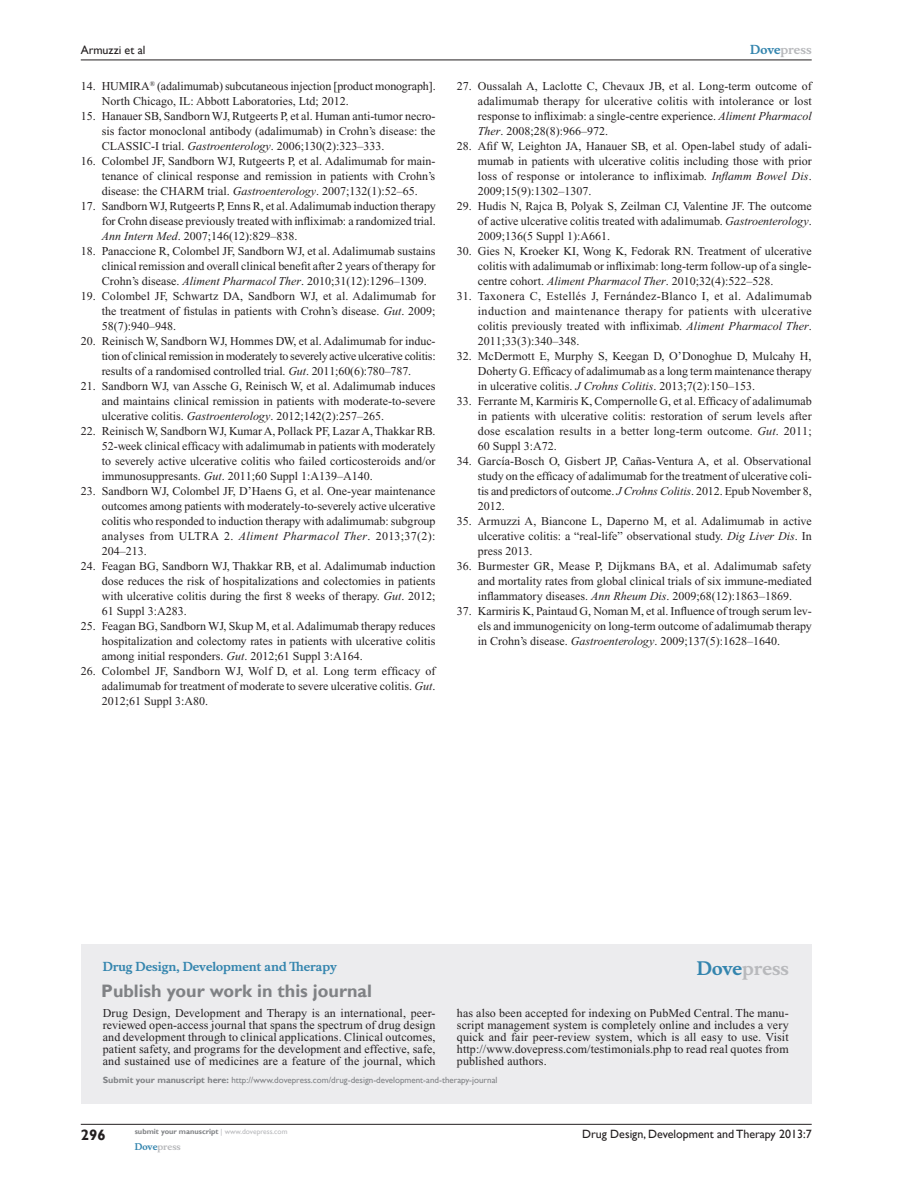
<style>
.page{position:relative;width:918px;height:1188px;background:#fff}
.page>*{position:absolute;margin:0;border:0;box-sizing:border-box;transform-origin:0 0}
.PromBx-H1{font:700 18px "Gill Sans";color:#808285}
.PromBx-Brand{font:700 18px "Musee";color:#b8b9bc}
.t1{font:700 15px "Gill Sans";color:#231f20}
.RefNL2{font:12px/15px "Times New Roman";color:#231f20;text-align:justify}
.PromBx-Tx{font:12px/12px "Times New Roman";letter-spacing:.01em;color:#231f20;text-align:justify}
.t2{font:12px "Gill Sans";color:#231f20}
.PromBx-JrnlName{font:700 12px "Musee";color:#3485ae}
.t3{font:700 12px "Musee";color:#b8b9bc}
.PromBx-SubmitMssWebA{font:9px "Gill Sans";color:#808285}
.t4{font:700 9px "Musee";color:#b8b9bc}
.t5{font:700 7.5px "Gill Sans";color:#808285}
.s1{font-style:italic}
.s2{color:#3485ae}
.s3{font-weight:700}
.s4{font-weight:400;color:#b8b9bc}
</style>
<div class="page">
<div style="left:81px;top:944px;width:731px;height:159px;background:#ececee"></div>
<hr style="left:81px;top:1124px;width:731px;height:1px;background:#231f20">
<hr style="left:81px;top:60px;width:731px;height:1px;background:#231f20">
<p class="t2" style="left:81px;top:43px;width:66px">Armuzzi et al</p>
<p class="RefNL2" style="left:102px;top:79px;width:335px;text-indent:-21px">14. HUMIRA<sup>®</sup> (adalimumab) subcutaneous injection [product monograph].<br>North Chicago, IL: Abbott Laboratories, Ltd; 2012.</p>
<p class="RefNL2" style="left:102px;top:109px;width:335px;text-indent:-21px">15. Hanauer SB, Sandborn WJ, Rutgeerts P, et al. Human anti-tumor necro&shy;sis factor monoclonal antibody (adalimumab) in Crohn’s disease: the CLASSIC-I trial. <span class="s1">Gastroenterology</span>. 2006;130(2):323–333.</p>
<p class="RefNL2" style="left:102px;top:154px;width:335px;text-indent:-21px">16. Colombel JF, Sandborn WJ, Rutgeerts P, et al. Adalimumab for main&shy;tenance of clinical response and remission in patients with Crohn’s disease: the CHARM trial. <span class="s1">Gastroenterology</span>. 2007;132(1):52–65.</p>
<p class="RefNL2" style="left:102px;top:199px;width:335px;text-indent:-21px">17. Sandborn WJ, Rutgeerts P, Enns R, et al. Adalimumab induction therapy for Crohn disease previously treated with infliximab: a randomized trial.<br><span class="s1">Ann Intern Med</span>. 2007;146(12):829–838.</p>
<p class="RefNL2" style="left:102px;top:244px;width:335px;text-indent:-21px">18. Panaccione R, Colombel JF, Sandborn WJ, et al. Adalimumab sustains clinical remission and overall clinical benefit after 2 years of therapy for Crohn’s disease. <span class="s1">Aliment Pharmacol Ther</span>. 2010;31(12):1296–1309.</p>
<p class="RefNL2" style="left:102px;top:289px;width:335px;text-indent:-21px">19. Colombel JF, Schwartz DA, Sandborn WJ, et al. Adalimumab for the treatment of fistulas in patients with Crohn’s disease. <span class="s1">Gut</span>. 2009; 58(7):940–948.</p>
<p class="RefNL2" style="left:102px;top:334px;width:335px;text-indent:-21px">20. Reinisch W, Sandborn WJ, Hommes DW, et al. Adalimumab for induc&shy;tion of clinical remission in moderately to severely active ulcerative colitis: results of a randomised controlled trial. <span class="s1">Gut</span>. 2011;60(6):780–787.</p>
<p class="RefNL2" style="left:102px;top:379px;width:335px;text-indent:-21px">21. Sandborn WJ, van Assche G, Reinisch W, et al. Adalimumab induces and maintains clinical remission in patients with moderate-to-severe ulcerative colitis. <span class="s1">Gastroenterology</span>. 2012;142(2):257–265.</p>
<p class="RefNL2" style="left:102px;top:424px;width:335px;text-indent:-21px">22. Reinisch W, Sandborn WJ, Kumar A, Pollack PF, Lazar A, Thakkar RB.<br>52-week clinical efficacy with adalimumab in patients with moderately to severely active ulcerative colitis who failed corticosteroids and/or immunosuppresants. <span class="s1">Gut</span>. 2011;60 Suppl 1:A139–A140.</p>
<p class="RefNL2" style="left:102px;top:484px;width:335px;text-indent:-21px">23. Sandborn WJ, Colombel JF, D’Haens G, et al. One-year maintenance outcomes among patients with moderately-to-severely active ulcerative colitis who responded to induction therapy with adalimumab: subgroup analyses from ULTRA 2. <span class="s1">Aliment Pharmacol Ther</span>. 2013;37(2):<br>204–213.</p>
<p class="RefNL2" style="left:102px;top:559px;width:335px;text-indent:-21px">24. Feagan BG, Sandborn WJ, Thakkar RB, et al. Adalimumab induction dose reduces the risk of hospitalizations and colectomies in patients with ulcerative colitis during the first 8 weeks of therapy. <span class="s1">Gut</span>. 2012; 61 Suppl 3:A283.</p>
<p class="RefNL2" style="left:102px;top:619px;width:335px;text-indent:-21px">25. Feagan BG, Sandborn WJ, Skup M, et al. Adalimumab therapy reduces hospitalization and colectomy rates in patients with ulcerative colitis among initial responders. <span class="s1">Gut</span>. 2012;61 Suppl 3:A164.</p>
<p class="RefNL2" style="left:102px;top:664px;width:335px;text-indent:-21px">26. Colombel JF, Sandborn WJ, Wolf D, et al. Long term efficacy of adalimumab for treatment of moderate to severe ulcerative colitis. <span class="s1">Gut</span>.<br>2012;61 Suppl 3:A80.</p>
<p class="t3" style="left:750px;top:43px;width:63px"><span class="s2">Dove</span>press</p>
<p class="RefNL2" style="left:478px;top:79px;width:336px;text-indent:-21px">27. Oussalah A, Laclotte C, Chevaux JB, et al. Long-term outcome of adalimumab therapy for ulcerative colitis with intolerance or lost response to infliximab: a single-centre experience. <span class="s1">Aliment Pharmacol Ther</span>. 2008;28(8):966–972.</p>
<p class="RefNL2" style="left:478px;top:139px;width:335px;text-indent:-21px">28. Afif W, Leighton JA, Hanauer SB, et al. Open-label study of adali&shy;mumab in patients with ulcerative colitis including those with prior loss of response or intolerance to infliximab. <span class="s1">Inflamm Bowel Dis</span>.<br>2009;15(9):1302–1307.</p>
<p class="RefNL2" style="left:478px;top:199px;width:335px;text-indent:-21px">29. Hudis N, Rajca B, Polyak S, Zeilman CJ, Valentine JF. The outcome of active ulcerative colitis treated with adalimumab. <span class="s1">Gastroenterology</span>.<br>2009;136(5 Suppl 1):A661.</p>
<p class="RefNL2" style="left:478px;top:244px;width:335px;text-indent:-21px">30. Gies N, Kroeker KI, Wong K, Fedorak RN. Treatment of ulcerative colitis with adalimumab or infliximab: long-term follow-up of a single&shy;centre cohort. <span class="s1">Aliment Pharmacol Ther</span>. 2010;32(4):522–528.</p>
<p class="RefNL2" style="left:478px;top:289px;width:336px;text-indent:-21px">31. Taxonera C, Estellés J, Fernández-Blanco I, et al. Adalimumab induction and maintenance therapy for patients with ulcerative colitis previously treated with infliximab. <span class="s1">Aliment Pharmacol Ther</span>.<br>2011;33(3):340–348.</p>
<p class="RefNL2" style="left:478px;top:349px;width:336px;text-indent:-21px">32. McDermott E, Murphy S, Keegan D, O’Donoghue D, Mulcahy H, Doherty G. Efficacy of adalimumab as a long term maintenance therapy in ulcerative colitis. <span class="s1">J Crohns Colitis</span>. 2013;7(2):150–153.</p>
<p class="RefNL2" style="left:478px;top:394px;width:335px;text-indent:-21px">33. Ferrante M, Karmiris K, Compernolle G, et al. Efficacy of adalimumab in patients with ulcerative colitis: restoration of serum levels after dose escalation results in a better long-term outcome. <span class="s1">Gut</span>. 2011; 60 Suppl 3:A72.</p>
<p class="RefNL2" style="left:478px;top:454px;width:335px;text-indent:-21px">34. García-Bosch O, Gisbert JP, Cañas-Ventura A, et al. Observational study on the efficacy of adalimumab for the treatment of ulcerative coli&shy;tis and predictors of outcome. <span class="s1">J Crohns Colitis</span>. 2012. Epub November 8, 2012.</p>
<p class="RefNL2" style="left:478px;top:514px;width:335px;text-indent:-21px">35. Armuzzi A, Biancone L, Daperno M, et al. Adalimumab in active ulcerative colitis: a “real-life” observational study. <span class="s1">Dig Liver Dis</span>. In press 2013.</p>
<p class="RefNL2" style="left:478px;top:559px;width:335px;text-indent:-21px">36. Burmester GR, Mease P, Dijkmans BA, et al. Adalimumab safety and mortality rates from global clinical trials of six immune-mediated inflammatory diseases. <span class="s1">Ann Rheum Dis</span>. 2009;68(12):1863–1869.</p>
<p class="RefNL2" style="left:478px;top:604px;width:335px;text-indent:-21px">37. Karmiris K, Paintaud G, Noman M, et al. Influence of trough serum lev&shy;els and immunogenicity on long-term outcome of adalimumab therapy in Crohn’s disease. <span class="s1">Gastroenterology</span>. 2009;137(5):1628–1640.</p>
<p class="PromBx-JrnlName" style="left:103px;top:959px;width:236px">Drug Design, Development and Therapy</p>
<p class="PromBx-H1" style="left:101px;top:980px;width:272px">Publish your work in this journal</p>
<p class="PromBx-Brand" style="left:697px;top:958px;width:94px"><span class="s2">Dove</span>press</p>
<p class="PromBx-Tx" style="left:103px;top:1007px;width:334px">Drug Design, Development and Therapy is an international, peer&shy;reviewed open-access journal that spans the spectrum of drug design and development through to clinical applications. Clinical outcomes, patient safety, and programs for the development and effective, safe, and sustained use of medicines are a feature of the journal, which</p>
<p class="PromBx-Tx" style="left:457px;top:1007px;width:333px">has also been accepted for indexing on PubMed Central. The manu&shy;script management system is completely online and includes a very quick and fair peer-review system, which is all easy to use. Visit http://www.dovepress.com/testimonials.php to read real quotes from published authors.</p>
<p class="PromBx-SubmitMssWebA" style="left:103px;top:1075px;width:396px"><span class="s3">Submit your manuscript here:</span> http://www.dovepress.com/drug-design-development-and-therapy-journal</p>
<p class="t1" style="left:81px;top:1126px;width:26px">296</p>
<p class="t5" style="left:135px;top:1127px;width:154px">submit your manuscript <span class="s4">| www.dovepress.com</span></p>
<p class="t4" style="left:135px;top:1141px;width:48px"><span class="s2">Dove</span>press</p>
<p class="t2" style="left:582px;top:1127px;width:231px">Drug Design, Development and Therapy 2013:7</p>
</div>
